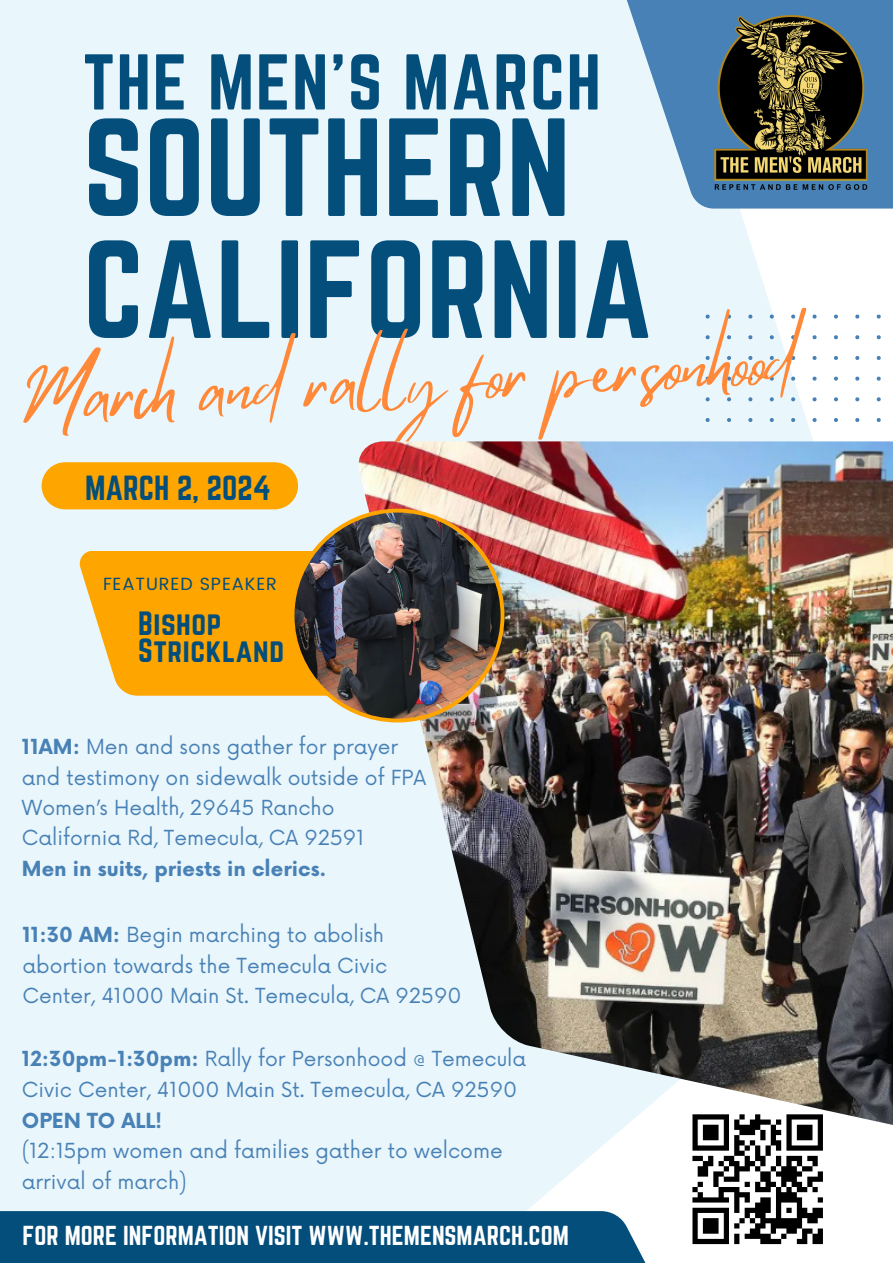
<style>
.page{position:relative;width:893px;height:1263px;background:#fff}
.page>*{position:absolute;margin:0;border:0;box-sizing:border-box;transform-origin:0 0}
.t1{font:121.95px/121.9px "Norwester";color:#034e7b}
.t2{font:72px "Mistrully";color:#ff8938}
.t3{font:69px "Norwester";letter-spacing:.025em;color:#034e7b}
.t4{font:30.45px "Norwester";color:#034e7b}
.t5{font:29.47px/27.6px "Norwester";letter-spacing:.02em;color:#034e7b}
.t6{font:24px "Norwester";color:#fff}
.t7{font:20.25px/30.6px "Now";color:#4881b6}
.t8{font:700 20.25px "Now";color:#4881b6}
.t9{font:17.62px "Poppins";letter-spacing:.05em;color:#034e7b}
.s1{font-weight:700}
</style>
<div class="page">
<div style="left:0;top:0;width:880px;height:1211px;background:#e9f6fb"></div>
<svg style="left:79px;top:551px;width:212px;height:145px;background:#fcac17"></svg>
<div style="left:0;top:1211px;width:667px;height:52px;background:#034e7b"></div>
<svg style="left:622px;top:0;width:271px;height:209px;background:#a5c5de"></svg>
<div style="left:42px;top:462px;width:256px;height:47px;background:#ffa500;border-radius:24px"></div>
<svg style="left:705px;top:315px;width:176px;height:107px"></svg>
<img style="left:688px;top:0;width:205px;height:205px">
<img style="left:671px;top:1125px;width:173px;height:120px">
<img style="left:358px;top:441px;width:535px;height:684px">
<img style="left:291px;top:509px;width:213px;height:213px">
<p class="t3" style="left:83px;top:41px;width:519px">THE MEN’S MARCH</p>
<h2 class="t1" style="left:83px;top:106px;width:571px">SOUTHERN<br>CALIFORNIA</h2>
<p class="t2" style="left:22px;top:342px;width:771px;rotate:-3deg">March and rally for personhood</p>
<p class="t4" style="left:85px;top:469px;width:187px">MARCH 2, 2024</p>
<h5 class="t9" style="left:103px;top:573px;width:175px">FEATURED SPEAKER</h5>
<p class="t5" style="left:138px;top:609px;width:147px">Bishop<br>Strickland</p>
<p class="t7" style="left:22px;top:732px;width:406px"><span class="s1">11AM:</span> Men and sons gather for prayer and testimony on sidewalk outside of FPA Women’s Health, 29645 Rancho California Rd, Temecula, CA 92591</p>
<p class="t8" style="left:22px;top:857px;width:306px">Men in suits, priests in clerics.</p>
<p class="t7" style="left:23px;top:920px;width:363px"><span class="s1">11:30 AM:</span> Begin marching to abolish</p>
<p class="t7" style="left:23px;top:951px;width:366px">abortion towards the Temecula Civic</p>
<p class="t7" style="left:23px;top:981px;width:440px">Center, 41000 Main St. Temecula, CA 92590</p>
<p class="t7" style="left:22px;top:1044px;width:506px;line-height:30.9px"><span class="s1">12:30pm-1:30pm:</span> Rally for Personhood @ Temecula<br>Civic Center, 41000 Main St. Temecula, CA 92590</p>
<p class="t8" style="left:22px;top:1109px;width:142px">OPEN TO ALL!</p>
<p class="t7" style="left:22px;top:1137px;width:482px;line-height:30.4px">(12:15pm women and families gather to welcome arrival of march)</p>
<h4 class="t6" style="left:23px;top:1221px;width:548px">FOR MORE INFORMATION VISIT WWW.THEMENSMARCH.COM</h4>
</div>
